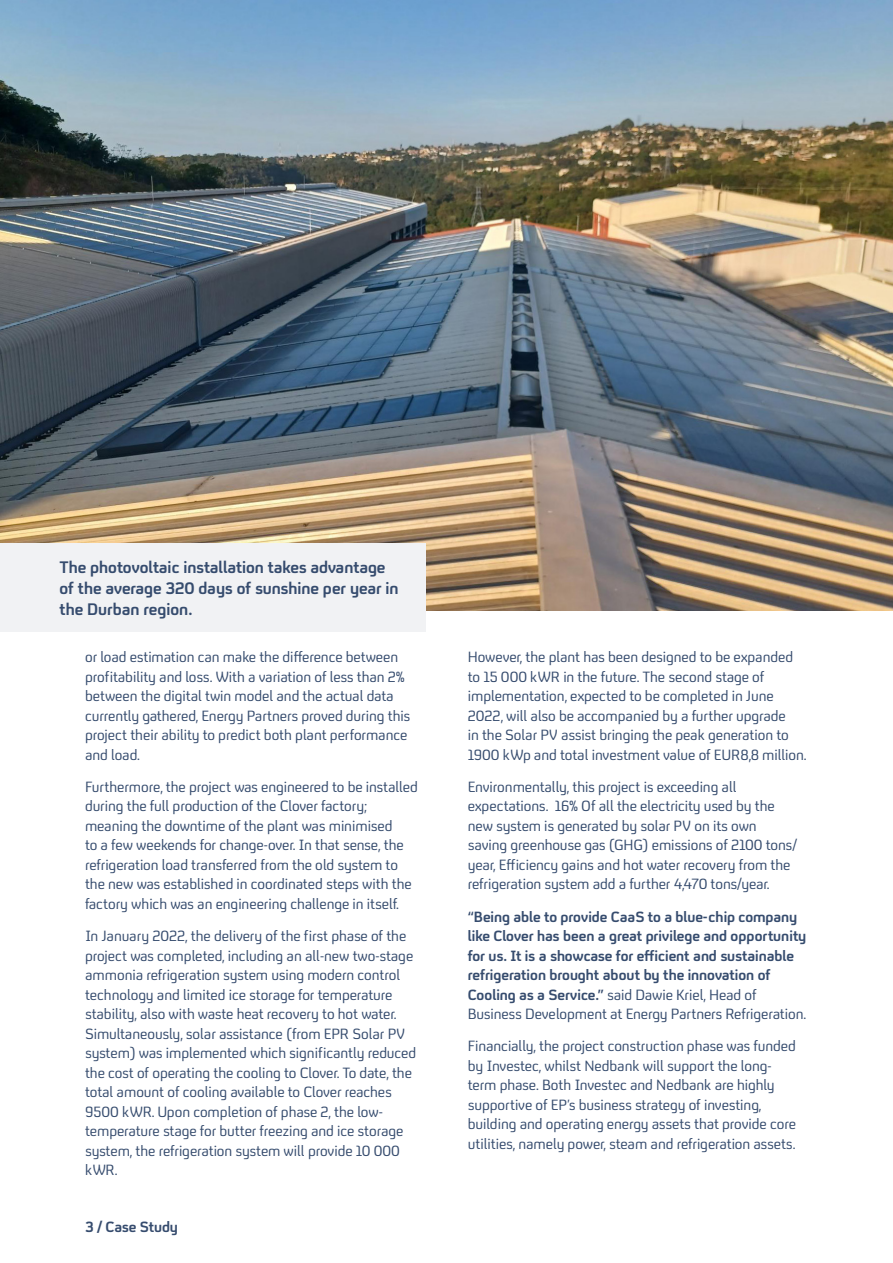
<style>
.page{position:relative;width:893px;height:1263px;background:#fff}
.page>*{position:absolute;margin:0;border:0;box-sizing:border-box;transform-origin:0 0}
.C4___Picture_caption{font:16.8px/20.7px "FS Untitled Bold 700";letter-spacing:-.005em;color:#364c6e}
.C1___Copy_10pt__Mast{font:15px/19.5px "FS Untitled Regular 400";letter-spacing:-.005em;color:#364c6e}
.C1___Copy_10pt__Mast-2{font:15px/19.5px "FS Untitled Bold 700";letter-spacing:-.005em;color:#364c6e}
.s1{font-family:"FS Untitled Regular 400"}
</style>
<div class="page">
<img style="left:0;top:0;width:893px;height:610px">
<div style="left:0;top:543px;width:425px;height:88px;background:#f1f2f4"></div>
<p class="C4___Picture_caption" style="left:60px;top:557px;width:341px">The photovoltaic installation takes advantage of the average 320 days of sunshine per year in the Durban region.</p>
<p class="C1___Copy_10pt__Mast" style="left:85px;top:647px;width:327px">or load estimation can make the difference between profitability and loss. With a variation of less than 2% between the digital twin model and the actual data currently gathered, Energy Partners proved during this project their ability to predict both plant performance and load.</p>
<p class="C1___Copy_10pt__Mast" style="left:85px;top:777px;width:334px">Furthermore, the project was engineered to be installed during the full production of the Clover factory; meaning the downtime of the plant was minimised<br>to a few weekends for change-over. In that sense, the refrigeration load transferred from the old system to the new was established in coordinated steps with the factory which was an engineering challenge in itself.</p>
<p class="C1___Copy_10pt__Mast" style="left:85px;top:926px;width:333px">In January 2022, the delivery of the first phase of the project was completed, including an all-new two-stage ammonia refrigeration system using modern control technology and limited ice storage for temperature stability, also with waste heat recovery to hot water.<br>Simultaneously, solar assistance (from EPR Solar PV system) was implemented which significantly reduced the cost of operating the cooling to Clover. To date, the total amount of cooling available to Clover reaches 9500 kWR. Upon completion of phase 2, the low&shy;temperature stage for butter freezing and ice storage system, the refrigeration system will provide 10 000 kWR.</p>
<p class="C1___Copy_10pt__Mast-2" style="left:85px;top:1217px;width:94px">3 / Case Study</p>
<p class="C1___Copy_10pt__Mast" style="left:468px;top:647px;width:340px">However, the plant has been designed to be expanded to 15 000 kWR in the future. The second stage of implementation, expected to be completed in June 2022, will also be accompanied by a further upgrade<br>in the Solar PV assist bringing the peak generation to 1900 kWp and total investment value of EUR8,8 million.</p>
<p class="C1___Copy_10pt__Mast" style="left:468px;top:777px;width:331px">Environmentally, this project is exceeding all expectations. 16% Of all the electricity used by the new system is generated by solar PV on its own saving greenhouse gas (GHG) emissions of 2100 tons/ year, Efficiency gains and hot water recovery from the refrigeration system add a further 4,470 tons/year.</p>
<p class="C1___Copy_10pt__Mast-2" style="left:468px;top:907px;width:340px">“Being able to provide CaaS to a blue-chip company like Clover has been a great privilege and opportunity for us. It is a showcase for efficient and sustainable refrigeration brought about by the innovation of Cooling as a Service.” <span class="s1">said Dawie Kriel, Head of Business Development at Energy Partners Refrigeration.</span></p>
<p class="C1___Copy_10pt__Mast" style="left:468px;top:1036px;width:330px">Financially, the project construction phase was funded by Investec, whilst Nedbank will support the long&shy;term phase. Both Investec and Nedbank are highly supportive of EP’s business strategy of investing, building and operating energy assets that provide core utilities, namely power, steam and refrigeration assets.</p>
</div>
